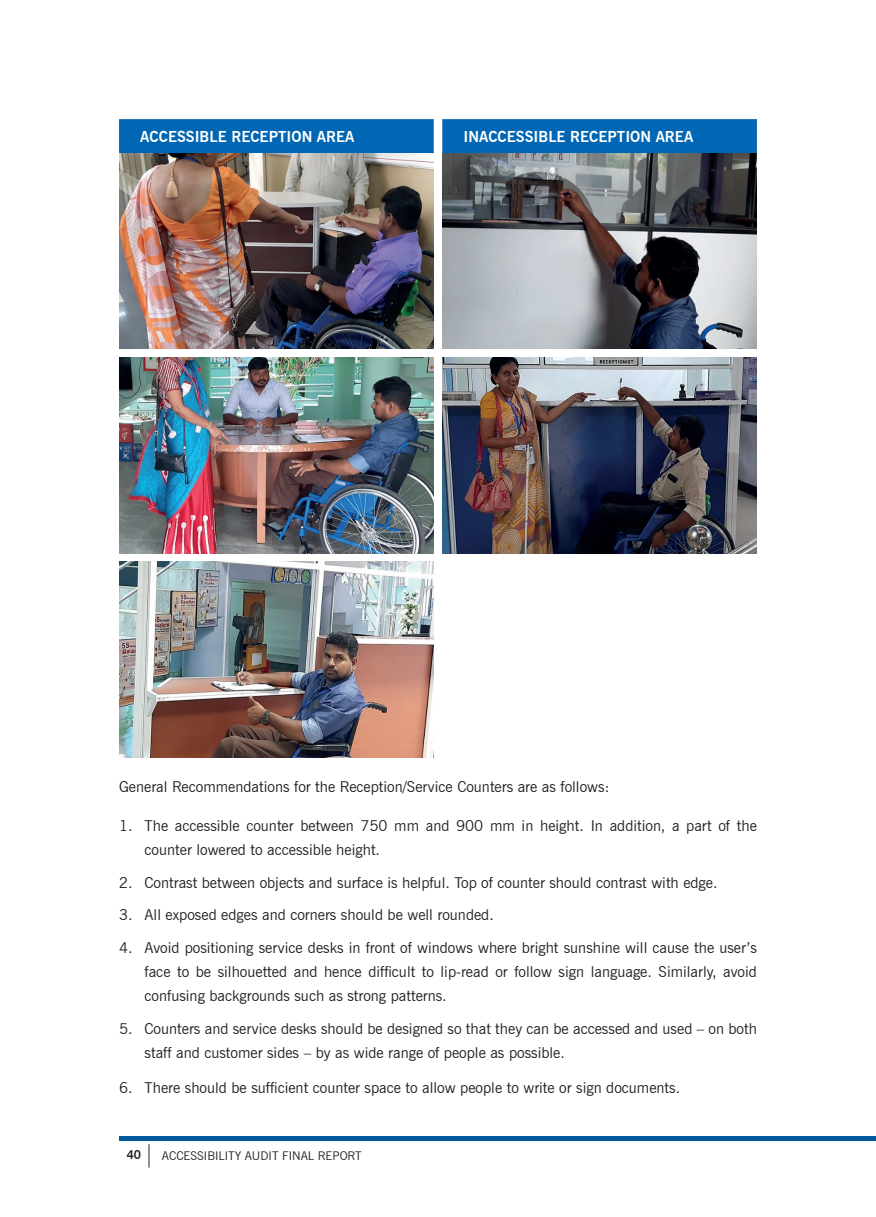
<style>
.page{position:relative;width:876px;height:1217px;background:#fff}
.page>*{position:absolute;margin:0;border:0;box-sizing:border-box;transform-origin:0 0}
.Body_Style{font:15px/24px "News Gothic BT";color:#231f20}
.Body_Style-2{font:700 15px "News Gothic BT";color:#fff}
.t1{font:12px "News Gothic BT";color:#231f20}
.t2{font:700 12px "News Gothic BT";color:#231f20}
</style>
<div class="page">
<div style="left:119px;top:1135px;width:744px;height:5px;background:#015a9d"></div>
<div style="left:863px;top:1135px;width:13px;height:5px;background:#015a9d"></div>
<svg style="left:149px;top:1144px;width:1px;height:23px"></svg>
<div style="left:119px;top:119px;width:638px;height:34px;background:#0166b3"></div>
<img style="left:119px;top:153px;width:315px;height:196px">
<img style="left:442px;top:153px;width:315px;height:196px">
<img style="left:119px;top:357px;width:315px;height:196px">
<img style="left:442px;top:357px;width:315px;height:196px">
<img style="left:119px;top:561px;width:315px;height:196px">
<p class="Body_Style-2" style="left:140px;top:127px;width:216px">ACCESSIBLE RECEPTION AREA</p>
<p class="Body_Style-2" style="left:463px;top:127px;width:231px">INACCESSIBLE RECEPTION AREA</p>
<p class="Body_Style" style="left:119px;top:774px;width:492px">General Recommendations for the Reception/Service Counters are as follows:</p>
<p class="Body_Style" style="left:145px;top:813px;width:614px;text-indent:-26px">1. The accessible counter between 750 mm and 900 mm in height. In addition, a part of the counter lowered to accessible height.</p>
<p class="Body_Style" style="left:119px;top:870px;width:600px">2. Contrast between objects and surface is helpful. Top of counter should contrast with edge.</p>
<p class="Body_Style" style="left:119px;top:902px;width:376px">3. All exposed edges and corners should be well rounded.</p>
<p class="Body_Style" style="left:145px;top:935px;width:614px;text-align:justify;text-indent:-26px">4. Avoid positioning service desks in front of windows where bright sunshine will cause the user’s face to be silhouetted and hence difficult to lip-read or follow sign language. Similarly, avoid confusing backgrounds such as strong patterns.</p>
<p class="Body_Style" style="left:145px;top:1015px;width:614px;text-indent:-26px">5. Counters and service desks should be designed so that they can be accessed and used – on both staff and customer sides – by as wide range of people as possible.</p>
<p class="Body_Style" style="left:119px;top:1075px;width:563px">6. There should be sufficient counter space to allow people to write or sign documents.</p>
<p class="t2" style="left:127px;top:1147px;width:16px">40</p>
<p class="t1" style="left:162px;top:1147px;width:201px">ACCESSIBILITY AUDIT FINAL REPORT</p>
</div>
